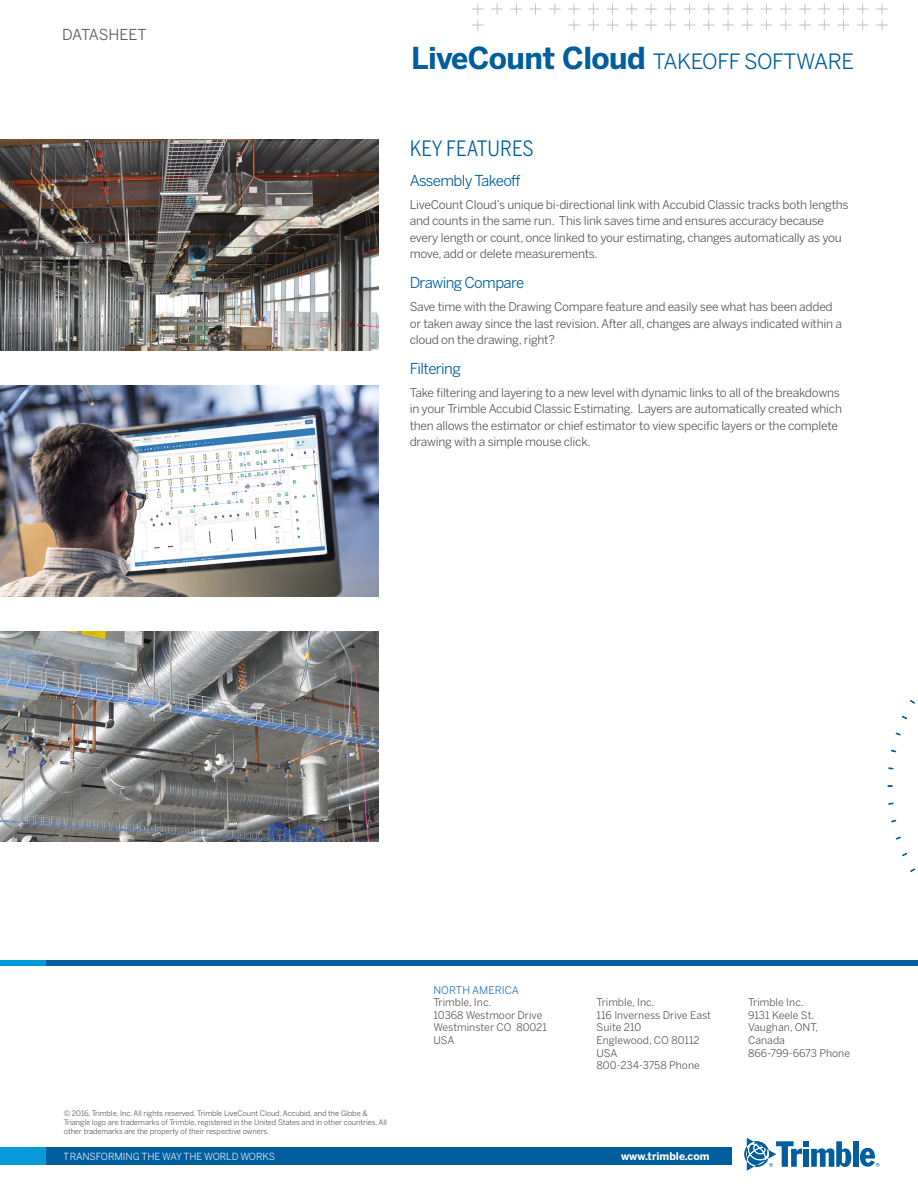
<style>
.page{position:relative;width:918px;height:1188px;background:#fff}
.page>*{position:absolute;margin:0;border:0;box-sizing:border-box;transform-origin:0 0}
.CoverHeadingBack{font:21px "Benton Sans";letter-spacing:-.02em;color:#005e9e}
.BodyHeading1_CAPS{font:21px "Benton Sans Condensed";color:#005e9e}
.BodyHeading2{font:15px "Benton Sans";letter-spacing:-.04em;color:#005e9e}
.t1{font:15px "Benton Sans";letter-spacing:-.01em;color:#57585a}
.BodyText{font:12px/16.5px "Benton Sans";letter-spacing:-.02em;color:#57585a}
.AddressLine{font:10.5px/12.6px "Benton Sans";color:#57585a}
.WebaddressInFooterLi{font:700 10.5px "Benton Sans";color:#fff}
.AddressHeading{font:10.5px "Benton Sans";color:#2572ac}
.t2{font:9.75px "Benton Sans";letter-spacing:-.01em;color:#fff}
.CopyrightLine{font:7.5px/9px "Benton Sans";letter-spacing:-.01em;color:#57585a}
.s1{font-weight:700;font-size:30px}
</style>
<div class="page">
<svg style="left:472px;top:3px;width:416px;height:28px"></svg>
<img style="left:0;top:140px;width:379px;height:211px">
<img style="left:0;top:386px;width:379px;height:210px">
<img style="left:0;top:631px;width:379px;height:211px">
<svg style="left:910px;top:868px;width:5px;height:4px"></svg>
<svg style="left:902px;top:853px;width:5px;height:4px"></svg>
<svg style="left:896px;top:836px;width:5px;height:4px"></svg>
<svg style="left:891px;top:820px;width:5px;height:3px"></svg>
<svg style="left:888px;top:802px;width:6px;height:3px"></svg>
<svg style="left:888px;top:767px;width:6px;height:3px"></svg>
<svg style="left:891px;top:749px;width:5px;height:4px"></svg>
<svg style="left:895px;top:732px;width:6px;height:4px"></svg>
<svg style="left:902px;top:716px;width:5px;height:4px"></svg>
<svg style="left:910px;top:700px;width:5px;height:4px"></svg>
<div style="left:853px;top:1141px;width:5px;height:26px;background:#005e9e"></div>
<svg style="left:744px;top:1138px;width:107px;height:32px"></svg>
<svg style="left:860px;top:1148px;width:19px;height:19px"></svg>
<div style="left:0;top:1147px;width:730px;height:18px;background:#069ad9"></div>
<div style="left:47px;top:1147px;width:685px;height:18px;background:#005e9e"></div>
<div style="left:0;top:960px;width:65px;height:5px;background:#069ad9"></div>
<div style="left:47px;top:960px;width:871px;height:5px;background:#005e9e"></div>
<p class="t1" style="left:62px;top:26px;width:86px">DATASHEET</p>
<p class="CoverHeadingBack" style="left:411px;top:49px;width:445px"><span class="s1">LiveCount Cloud</span> TAKEOFF SOFTWARE</p>
<p class="BodyHeading1_CAPS" style="left:410px;top:136px;width:125px">KEY FEATURES</p>
<p class="BodyHeading2" style="left:410px;top:171px;width:112px">Assembly Takeoff</p>
<p class="BodyText" style="left:410px;top:196px;width:440px">LiveCount Cloud’s unique bi-directional link with Accubid Classic tracks both lengths and counts in the same run. This link saves time and ensures accuracy because every length or count, once linked to your estimating, changes automatically as you move, add or delete measurements.</p>
<p class="BodyHeading2" style="left:410px;top:274px;width:116px">Drawing Compare</p>
<p class="BodyText" style="left:410px;top:298px;width:434px">Save time with the Drawing Compare feature and easily see what has been added or taken away since the last revision. After all, changes are always indicated within a cloud on the drawing, right?</p>
<p class="BodyHeading2" style="left:410px;top:360px;width:53px">Filtering</p>
<p class="BodyText" style="left:410px;top:384px;width:434px">Take filtering and layering to a new level with dynamic links to all of the breakdowns in your Trimble Accubid Classic Estimating. Layers are automatically created which then allows the estimator or chief estimator to view specific layers or the complete drawing with a simple mouse click.</p>
<p class="CopyrightLine" style="left:64px;top:1109px;width:325px">© 2016, Trimble, Inc. All rights reserved. Trimble LiveCount Cloud, Accubid, and the Globe &amp;<br>Triangle logo are trademarks of Trimble, registered in the United States and in other countries. All other trademarks are the property of their respective owners.</p>
<p class="t2" style="left:64px;top:1150px;width:213px">TRANSFORMING THE WAY THE WORLD WORKS</p>
<p class="AddressHeading" style="left:434px;top:984px;width:87px">NORTH AMERICA</p>
<p class="AddressLine" style="left:434px;top:996px;width:59px">Trimble, Inc.</p>
<p class="AddressLine" style="left:434px;top:1009px;width:110px">10368 Westmoor Drive</p>
<p class="AddressLine" style="left:434px;top:1021px;width:115px">Westminster CO 80021</p>
<p class="AddressLine" style="left:434px;top:1034px;width:22px">USA</p>
<p class="AddressLine" style="left:597px;top:996px;width:59px">Trimble, Inc.</p>
<p class="AddressLine" style="left:597px;top:1009px;width:116px">116 Inverness Drive East</p>
<p class="AddressLine" style="left:597px;top:1021px;width:46px">Suite 210</p>
<p class="AddressLine" style="left:597px;top:1034px;width:105px">Englewood, CO 80112<br>USA</p>
<p class="AddressLine" style="left:597px;top:1059px;width:105px">800-234-3758 Phone</p>
<p class="WebaddressInFooterLi" style="left:621px;top:1150px;width:90px">www.trimble.com</p>
<p class="AddressLine" style="left:748px;top:996px;width:57px">Trimble Inc.</p>
<p class="AddressLine" style="left:748px;top:1009px;width:68px">9131 Keele St.</p>
<p class="AddressLine" style="left:748px;top:1021px;width:72px">Vaughan, ONT,</p>
<p class="AddressLine" style="left:748px;top:1034px;width:38px">Canada</p>
<p class="AddressLine" style="left:748px;top:1047px;width:103px">866-799-6673 Phone</p>
</div>
